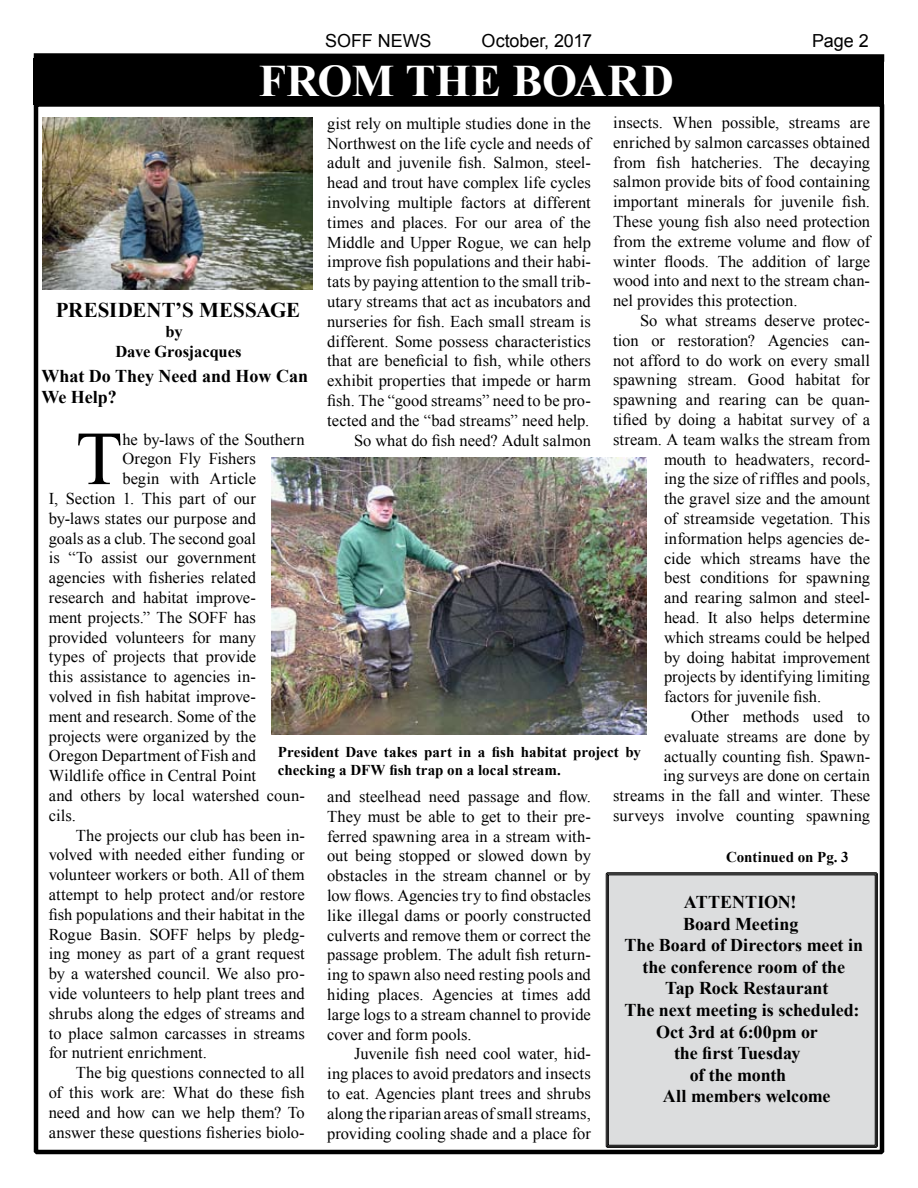
<style>
.page{position:relative;width:918px;height:1188px;background:#fff}
.page>*{position:absolute;margin:0;border:0;box-sizing:border-box;transform-origin:0 0}
.t1{font:76.35px "Times New Roman";color:#000}
.t2{font:700 45px "Times New Roman";letter-spacing:.005em;color:#fff}
.t3{font:700 21px "Times New Roman";letter-spacing:-.005em;color:#000}
.t4{font:700 18px/21.6px "Times New Roman";letter-spacing:-.005em;color:#000}
.t5{font:18px "Arial";letter-spacing:-.005em;color:#000}
.t6{font:16.5px/19.8px "Times New Roman";color:#000;text-align:justify}
.t7{font:700 16.5px/19.8px "Times New Roman";letter-spacing:-.01em;color:#000;text-align:center}
.t8{font:700 15px/18px "Times New Roman";color:#000}
</style>
<div class="page">
<svg style="left:33px;top:53px;width:852px;height:13px;background:#262626"></svg>
<div style="left:34px;top:58px;width:850px;height:47px;background:#000"></div>
<div style="left:34px;top:102px;width:850px;height:1052px;border:4px solid #000"></div>
<div style="left:605px;top:872px;width:273px;height:276px;background:#dcddde"></div>
<div style="left:608px;top:874px;width:268px;height:272px;border:1px solid #000"></div>
<img style="left:42px;top:117px;width:270px;height:173px">
<img style="left:271px;top:457px;width:376px;height:278px">
<p class="t5" style="left:325px;top:29px;width:108px">SOFF NEWS</p>
<p class="t5" style="left:482px;top:29px;width:112px">October, 2017</p>
<p class="t5" style="left:812px;top:29px;width:58px">Page 2</p>
<h2 class="t2" style="left:259px;top:50px;width:417px">FROM THE BOARD</h2>
<p class="t6" style="left:613px;top:112px;width:259px">insects. When possible, streams are enriched by salmon carcasses obtained from fish hatcheries. The decaying salmon provide bits of food containing important minerals for juvenile fish.<br>These young fish also need protection from the extreme volume and flow of winter floods. The addition of large wood into and next to the stream chan&shy;nel provides this protection.</p>
<p class="t6" style="left:640px;top:310px;width:232px">So what streams deserve protec-</p>
<p class="t6" style="left:613px;top:330px;width:259px">tion or restoration? Agencies can-</p>
<p class="t6" style="left:613px;top:350px;width:259px">not afford to do work on every small</p>
<p class="t6" style="left:613px;top:370px;width:258px">spawning stream. Good habitat for</p>
<p class="t6" style="left:613px;top:390px;width:259px">spawning and rearing can be quan-</p>
<p class="t6" style="left:613px;top:409px;width:259px">tified by doing a habitat survey of a</p>
<p class="t6" style="left:613px;top:429px;width:259px">stream. A team walks the stream from</p>
<p class="t6" style="left:664px;top:449px;width:208px">mouth to headwaters, record-</p>
<p class="t6" style="left:664px;top:469px;width:208px">ing the size of riffles and pools,</p>
<p class="t6" style="left:664px;top:489px;width:208px">the gravel size and the amount</p>
<p class="t6" style="left:664px;top:508px;width:208px">of streamside vegetation. This</p>
<p class="t6" style="left:664px;top:528px;width:208px">information helps agencies de-</p>
<p class="t6" style="left:664px;top:548px;width:208px">cide which streams have the</p>
<p class="t6" style="left:664px;top:568px;width:208px">best conditions for spawning</p>
<p class="t6" style="left:664px;top:588px;width:208px">and rearing salmon and steel-</p>
<p class="t6" style="left:664px;top:607px;width:208px">head. It also helps determine</p>
<p class="t6" style="left:664px;top:627px;width:208px">which streams could be helped</p>
<p class="t6" style="left:664px;top:647px;width:208px">by doing habitat improvement</p>
<p class="t6" style="left:664px;top:667px;width:208px">projects by identifying limiting</p>
<p class="t6" style="left:664px;top:687px;width:159px">factors for juvenile fish.</p>
<p class="t6" style="left:691px;top:706px;width:181px">Other methods used to</p>
<p class="t6" style="left:664px;top:726px;width:208px">evaluate streams are done by</p>
<p class="t6" style="left:664px;top:746px;width:208px">actually counting fish. Spawn-</p>
<p class="t6" style="left:663px;top:766px;width:209px">ing surveys are done on certain</p>
<p class="t6" style="left:613px;top:786px;width:259px">streams in the fall and winter. These</p>
<p class="t6" style="left:613px;top:805px;width:258px">surveys involve counting spawning</p>
<p class="t6" style="left:327px;top:113px;width:265px;text-align:right">gist rely on multiple studies done in the Northwest on the life cycle and needs of adult and juvenile fish. Salmon, steel&shy;head and trout have complex life cycles involving multiple factors at different times and places. For our area of the Middle and Upper Rogue, we can help improve fish populations and their habi&shy;tats by paying attention to the small trib&shy;utary streams that act as incubators and nurseries for fish. Each small stream is different. Some possess characteristics that are beneficial to fish, while others exhibit properties that impede or harm fish. The “good streams” need to be pro&shy;tected and the “bad streams” need help.<br>So what do fish need? Adult salmon</p>
<p class="t3" style="left:56px;top:296px;width:246px">PRESIDENT’S MESSAGE</p>
<p class="t7" style="left:115px;top:321px;width:128px">by<br>Dave Grosjacques</p>
<p class="t4" style="left:41px;top:364px;width:268px">What Do They Need and How Can<br>We Help?</p>
<h1 class="t1" style="left:76px;top:407px;width:48px">T</h1>
<p class="t6" style="left:122px;top:429px;width:184px">he by-laws of the Southern</p>
<p class="t6" style="left:122px;top:449px;width:135px">Oregon Fly Fishers</p>
<p class="t6" style="left:122px;top:468px;width:135px">begin with Article</p>
<p class="t6" style="left:49px;top:488px;width:209px">I, Section 1. This part of our</p>
<p class="t6" style="left:49px;top:508px;width:209px">by-laws states our purpose and</p>
<p class="t6" style="left:49px;top:528px;width:209px">goals as a club. The second goal</p>
<p class="t6" style="left:49px;top:548px;width:209px">is “To assist our government</p>
<p class="t6" style="left:49px;top:567px;width:209px">agencies with fisheries related</p>
<p class="t6" style="left:49px;top:587px;width:209px">research and habitat improve-</p>
<p class="t6" style="left:49px;top:607px;width:209px">ment projects.” The SOFF has</p>
<p class="t6" style="left:49px;top:627px;width:209px">provided volunteers for many</p>
<p class="t6" style="left:49px;top:647px;width:209px">types of projects that provide</p>
<p class="t6" style="left:49px;top:666px;width:209px">this assistance to agencies in-</p>
<p class="t6" style="left:49px;top:686px;width:209px">volved in fish habitat improve-</p>
<p class="t6" style="left:49px;top:706px;width:209px">ment and research. Some of the</p>
<p class="t6" style="left:49px;top:726px;width:209px">projects were organized by the</p>
<p class="t6" style="left:49px;top:746px;width:209px">Oregon Department of Fish and</p>
<p class="t6" style="left:49px;top:765px;width:209px">Wildlife office in Central Point</p>
<p class="t6" style="left:49px;top:785px;width:258px">and others by local watershed coun-</p>
<p class="t6" style="left:49px;top:805px;width:29px">cils.</p>
<p class="t6" style="left:76px;top:825px;width:231px">The projects our club has been in-</p>
<p class="t6" style="left:49px;top:845px;width:257px">volved with needed either funding or</p>
<p class="t6" style="left:49px;top:864px;width:258px">volunteer workers or both. All of them</p>
<p class="t6" style="left:49px;top:884px;width:257px">attempt to help protect and/or restore</p>
<p class="t6" style="left:49px;top:904px;width:258px">fish populations and their habitat in the</p>
<p class="t6" style="left:49px;top:924px;width:258px">Rogue Basin. SOFF helps by pledg-</p>
<p class="t6" style="left:49px;top:944px;width:258px">ing money as part of a grant request</p>
<p class="t6" style="left:49px;top:963px;width:258px">by a watershed council. We also pro-</p>
<p class="t6" style="left:49px;top:983px;width:258px">vide volunteers to help plant trees and</p>
<p class="t6" style="left:49px;top:1003px;width:258px">shrubs along the edges of streams and</p>
<p class="t6" style="left:49px;top:1023px;width:258px">to place salmon carcasses in streams</p>
<p class="t6" style="left:49px;top:1043px;width:160px">for nutrient enrichment.</p>
<p class="t6" style="left:76px;top:1062px;width:230px">The big questions connected to all</p>
<p class="t6" style="left:49px;top:1082px;width:258px">of this work are: What do these fish</p>
<p class="t6" style="left:49px;top:1102px;width:258px">need and how can we help them? To</p>
<p class="t6" style="left:49px;top:1122px;width:258px">answer these questions fisheries biolo-</p>
<p class="t8" style="left:278px;top:743px;width:365px">President Dave takes part in a fish habitat project by checking a DFW fish trap on a local stream.</p>
<p class="t6" style="left:327px;top:786px;width:265px">and steelhead need passage and flow.<br>They must be able to get to their pre&shy;ferred spawning area in a stream with&shy;out being stopped or slowed down by obstacles in the stream channel or by low flows. Agencies try to find obstacles like illegal dams or poorly constructed culverts and remove them or correct the passage problem. The adult fish return&shy;ing to spawn also need resting pools and hiding places. Agencies at times add large logs to a stream channel to provide cover and form pools.</p>
<p class="t6" style="left:327px;top:1044px;width:265px;text-indent:27px">Juvenile fish need cool water, hid&shy;ing places to avoid predators and insects to eat. Agencies plant trees and shrubs along the riparian areas of small streams, providing cooling shade and a place for</p>
<p class="t8" style="left:726px;top:847px;width:124px">Continued on Pg. 3</p>
<p class="t4" style="left:684px;top:891px;width:114px">ATTENTION!</p>
<p class="t4" style="left:683px;top:912px;width:117px">Board Meeting</p>
<p class="t4" style="left:625px;top:934px;width:240px">The Board of Directors meet in</p>
<p class="t4" style="left:643px;top:956px;width:204px">the conference room of the</p>
<p class="t4" style="left:665px;top:977px;width:165px">Tap Rock Restaurant</p>
<p class="t4" style="left:625px;top:999px;width:236px">The next meeting is scheduled:</p>
<p class="t4" style="left:656px;top:1020px;width:163px">Oct 3rd at 6:00pm or</p>
<p class="t4" style="left:674px;top:1042px;width:128px">the first Tuesday</p>
<p class="t4" style="left:690px;top:1064px;width:98px">of the month</p>
<p class="t4" style="left:663px;top:1085px;width:169px">All members welcome</p>
</div>
